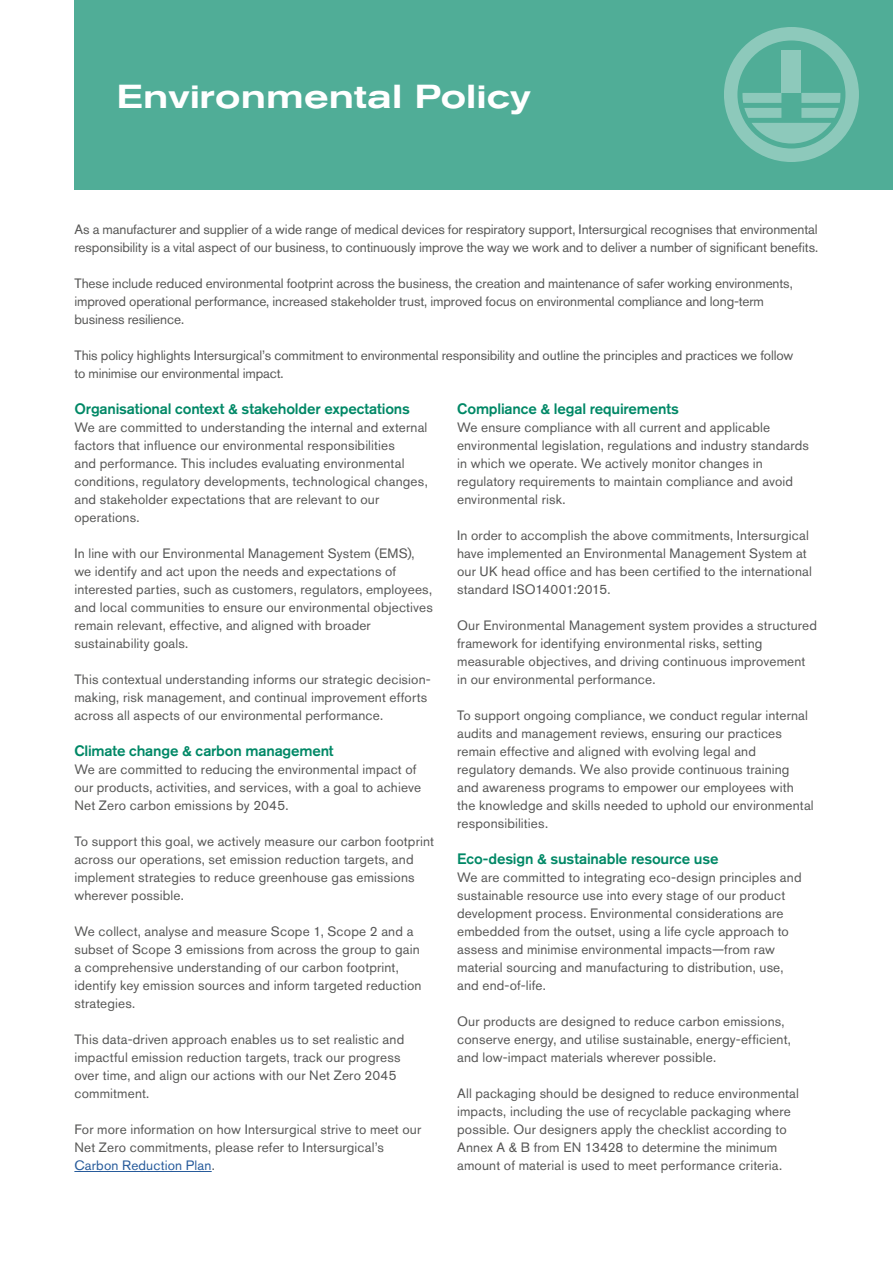
<style>
.page{position:relative;width:893px;height:1263px;background:#fff}
.page>*{position:absolute;margin:0;border:0;box-sizing:border-box;transform-origin:0 0}
.t1{font:500 expanded 33px "Akzidenz Grotesk Pro";color:#fff}
.t2{font:500 15px "Akzidenz Grotesk Pro";letter-spacing:-.01em;color:#086}
.t3{font:13.5px/18px "Akzidenz Grotesk Pro";letter-spacing:.01em;color:#575756}
.t4{font:13.5px/18px "Akzidenz Grotesk Pro";letter-spacing:-.01em;color:#575756}
.s1{color:#275b9b}
</style>
<div class="page">
<hr style="left:74px;top:1171px;width:138px;height:1px;background:#275b9b">
<div style="left:74px;top:0;width:819px;height:189px;background:#50ad97"></div>
<svg style="left:724px;top:27px;width:135px;height:135px"></svg>
<h1 class="t1" style="left:117px;top:75px;width:415px">Environmental Policy</h1>
<p class="t4" style="left:74px;top:220px;width:745px">As a manufacturer and supplier of a wide range of medical devices for respiratory support, Intersurgical recognises that environmental responsibility is a vital aspect of our business, to continuously improve the way we work and to deliver a number of significant benefits.</p>
<p class="t4" style="left:74px;top:274px;width:720px">These include reduced environmental footprint across the business, the creation and maintenance of safer working environments, improved operational performance, increased stakeholder trust, improved focus on environmental compliance and long-term business resilience.</p>
<p class="t4" style="left:74px;top:346px;width:720px">This policy highlights Intersurgical’s commitment to environmental responsibility and outline the principles and practices we follow to minimise our environmental impact.</p>
<p class="t2" style="left:74px;top:399px;width:337px">Organisational context &amp; stakeholder expectations</p>
<p class="t3" style="left:74px;top:418px;width:355px">We are committed to understanding the internal and external factors that influence our environmental responsibilities<br>and performance. This includes evaluating environmental conditions, regulatory developments, technological changes, and stakeholder expectations that are relevant to our operations.</p>
<p class="t3" style="left:74px;top:544px;width:360px">In line with our Environmental Management System (EMS), we identify and act upon the needs and expectations of interested parties, such as customers, regulators, employees, and local communities to ensure our environmental objectives remain relevant, effective, and aligned with broader sustainability goals.</p>
<p class="t3" style="left:74px;top:670px;width:358px">This contextual understanding informs our strategic decision&shy;making, risk management, and continual improvement efforts across all aspects of our environmental performance.</p>
<p class="t2" style="left:74px;top:741px;width:261px">Climate change &amp; carbon management</p>
<p class="t3" style="left:74px;top:760px;width:348px">We are committed to reducing the environmental impact of our products, activities, and services, with a goal to achieve<br>Net Zero carbon emissions by 2045.</p>
<p class="t3" style="left:74px;top:832px;width:361px">To support this goal, we actively measure our carbon footprint across our operations, set emission reduction targets, and implement strategies to reduce greenhouse gas emissions wherever possible.</p>
<p class="t3" style="left:74px;top:922px;width:349px">We collect, analyse and measure Scope 1, Scope 2 and a subset of Scope 3 emissions from across the group to gain a comprehensive understanding of our carbon footprint, identify key emission sources and inform targeted reduction strategies.</p>
<p class="t3" style="left:74px;top:1030px;width:331px">This data-driven approach enables us to set realistic and impactful emission reduction targets, track our progress over time, and align our actions with our Net Zero 2045 commitment.</p>
<p class="t3" style="left:74px;top:1120px;width:348px">For more information on how Intersurgical strive to meet our<br>Net Zero commitments, please refer to Intersurgical’s<br><span class="s1">Carbon Reduction Plan</span>.</p>
<p class="t2" style="left:457px;top:399px;width:223px">Compliance &amp; legal requirements</p>
<p class="t3" style="left:457px;top:418px;width:353px">We ensure compliance with all current and applicable environmental legislation, regulations and industry standards in which we operate. We actively monitor changes in regulatory requirements to maintain compliance and avoid environmental risk.</p>
<p class="t3" style="left:457px;top:526px;width:356px">In order to accomplish the above commitments, Intersurgical have implemented an Environmental Management System at our UK head office and has been certified to the international standard ISO14001:2015.</p>
<p class="t3" style="left:457px;top:616px;width:361px">Our Environmental Management system provides a structured framework for identifying environmental risks, setting measurable objectives, and driving continuous improvement in our environmental performance.</p>
<p class="t3" style="left:457px;top:706px;width:358px">To support ongoing compliance, we conduct regular internal audits and management reviews, ensuring our practices remain effective and aligned with evolving legal and regulatory demands. We also provide continuous training and awareness programs to empower our employees with the knowledge and skills needed to uphold our environmental responsibilities.</p>
<p class="t2" style="left:457px;top:849px;width:263px">Eco-design &amp; sustainable resource use</p>
<p class="t3" style="left:457px;top:868px;width:346px">We are committed to integrating eco-design principles and sustainable resource use into every stage of our product development process. Environmental considerations are embedded from the outset, using a life cycle approach to assess and minimise environmental impacts—from raw material sourcing and manufacturing to distribution, use, and end-of-life.</p>
<p class="t3" style="left:457px;top:1012px;width:335px">Our products are designed to reduce carbon emissions, conserve energy, and utilise sustainable, energy-efficient, and low-impact materials wherever possible.</p>
<p class="t3" style="left:457px;top:1084px;width:343px">All packaging should be designed to reduce environmental impacts, including the use of recyclable packaging where possible. Our designers apply the checklist according to Annex A &amp; B from EN 13428 to determine the minimum amount of material is used to meet performance criteria.</p>
</div>
